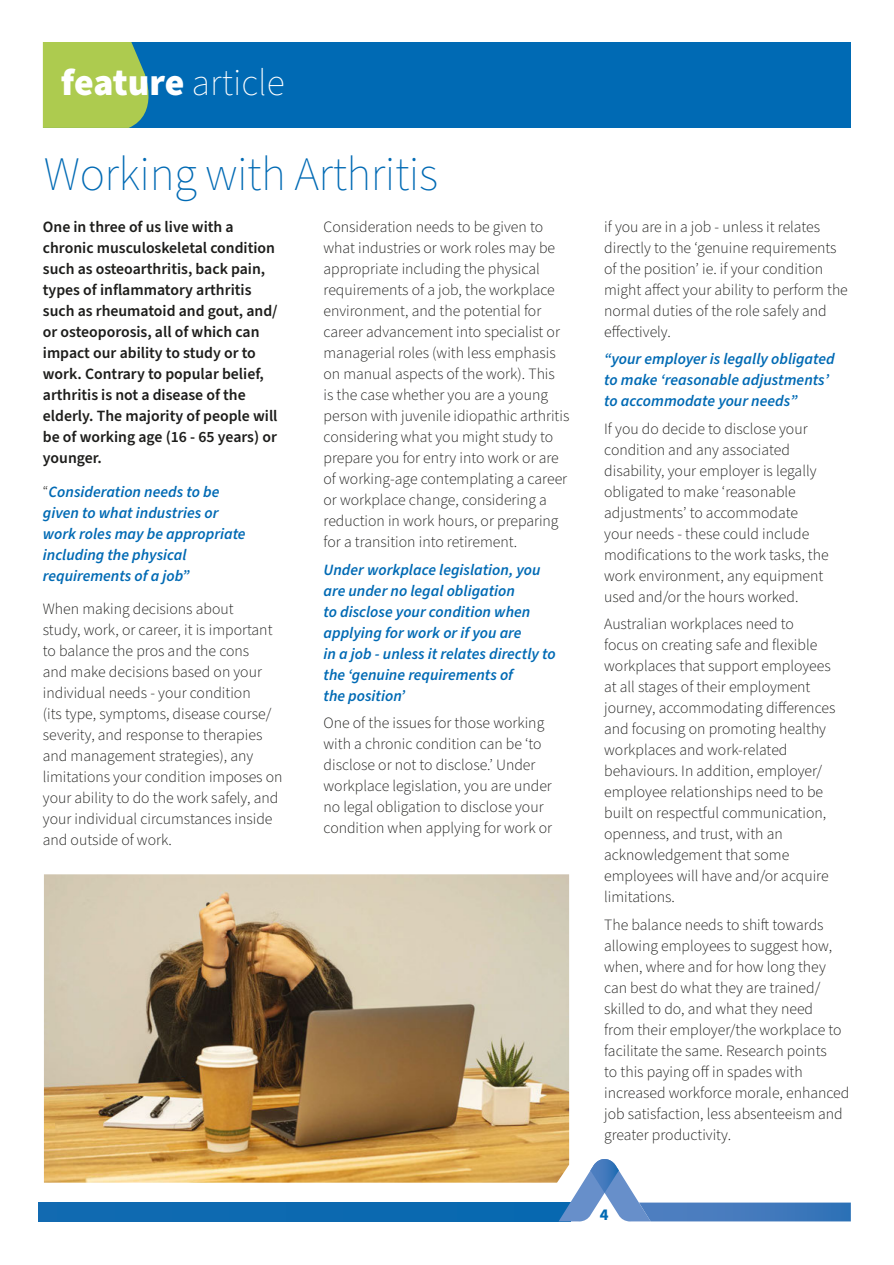
<style>
.page{position:relative;width:894px;height:1265px;background:#fff}
.page>*{position:absolute;margin:0;border:0;box-sizing:border-box;transform-origin:0 0}
.t1{font:200 48px "Source Sans Pro";letter-spacing:-.01em;color:#006ab4}
.t2{font:900 37.5px "Source Sans Pro";letter-spacing:-.01em;color:#fff}
.t3{font:700 16.5px "Source Sans Pro";color:#006ab4}
.t4{font:300 15.75px/21px "Source Sans Pro";color:#1d1d1b}
.t5{font:italic 600 15.75px/21px "Source Sans Pro";color:#006ab4}
.t6{font:600 15.75px/21px "Source Sans Pro";color:#1d1d1b}
.s1{font-weight:200}
.s2{font-weight:300;font-style:normal;color:#1d1d1b}
</style>
<div class="page">
<div style="left:43px;top:43px;width:808px;height:85px;background:#006ab4"></div>
<svg style="left:43px;top:43px;width:106px;height:85px;background:#a3c554"></svg>
<div style="left:39px;top:1202px;width:531px;height:19px;background:#0c69b0"></div>
<svg style="left:559px;top:1157px;width:292px;height:64px"></svg>
<img style="left:44px;top:874px;width:525px;height:308px">
<h2 class="t2" style="left:61px;top:57px;width:225px">feature <span class="s1">article</span></h2>
<h1 class="t1" style="left:44px;top:142px;width:396px">Working with Arthritis</h1>
<p class="t6" style="left:43px;top:217px;width:236px">One in three of us live with a chronic musculoskeletal condition such as osteoarthritis, back pain, types of inflammatory arthritis such as rheumatoid and gout, and/ or osteoporosis, all of which can impact our ability to study or to work. Contrary to popular belief, arthritis is not a disease of the elderly. The majority of people will be of working age (16 - 65 years) or younger.</p>
<p class="t5" style="left:43px;top:481px;width:204px"><span class="s2">“</span>Consideration needs to be given to what industries or work roles may be appropriate including the physical requirements of a job”</p>
<p class="t4" style="left:43px;top:599px;width:241px">When making decisions about<br>study, work, or career, it is important to balance the pros and the cons<br>and make decisions based on your individual needs - your condition<br>(its type, symptoms, disease course/ severity, and response to therapies and management strategies), any limitations your condition imposes on your ability to do the work safely, and your individual circumstances inside and outside of work.</p>
<p class="t4" style="left:324px;top:217px;width:247px">Consideration needs to be given to what industries or work roles may be appropriate including the physical requirements of a job, the workplace environment, and the potential for career advancement into specialist or managerial roles (with less emphasis on manual aspects of the work). This<br>is the case whether you are a young person with juvenile idiopathic arthritis considering what you might study to prepare you for entry into work or are of working-age contemplating a career or workplace change, considering a reduction in work hours, or preparing for a transition into retirement.</p>
<p class="t5" style="left:324px;top:559px;width:234px">Under workplace legislation, you are under no legal obligation<br>to disclose your condition when applying for work or if you are<br>in a job - unless it relates directly to the ‘genuine requirements of<br>the position’</p>
<p class="t4" style="left:324px;top:713px;width:230px">One of the issues for those working with a chronic condition can be ‘to disclose or not to disclose.’ Under workplace legislation, you are under no legal obligation to disclose your condition when applying for work or</p>
<p class="t4" style="left:604px;top:217px;width:245px">if you are in a job - unless it relates directly to the ‘genuine requirements of the position’ ie. if your condition might affect your ability to perform the normal duties of the role safely and effectively.</p>
<p class="t5" style="left:604px;top:349px;width:232px">“your employer is legally obligated to make ‘reasonable adjustments’ to accommodate your needs”</p>
<p class="t4" style="left:604px;top:418px;width:226px">If you do decide to disclose your condition and any associated disability, your employer is legally obligated to make ‘reasonable adjustments’ to accommodate your needs - these could include modifications to the work tasks, the work environment, any equipment used and/or the hours worked.</p>
<p class="t4" style="left:604px;top:614px;width:233px">Australian workplaces need to<br>focus on creating safe and flexible workplaces that support employees at all stages of their employment journey, accommodating differences and focusing on promoting healthy workplaces and work-related behaviours. In addition, employer/ employee relationships need to be built on respectful communication, openness, and trust, with an acknowledgement that some employees will have and/or acquire limitations.</p>
<p class="t4" style="left:604px;top:914px;width:247px">The balance needs to shift towards allowing employees to suggest how, when, where and for how long they can best do what they are trained/ skilled to do, and what they need<br>from their employer/the workplace to facilitate the same. Research points<br>to this paying off in spades with increased workforce morale, enhanced job satisfaction, less absenteeism and greater productivity.</p>
<p class="t3" style="left:600px;top:1203px;width:10px">4</p>
</div>
